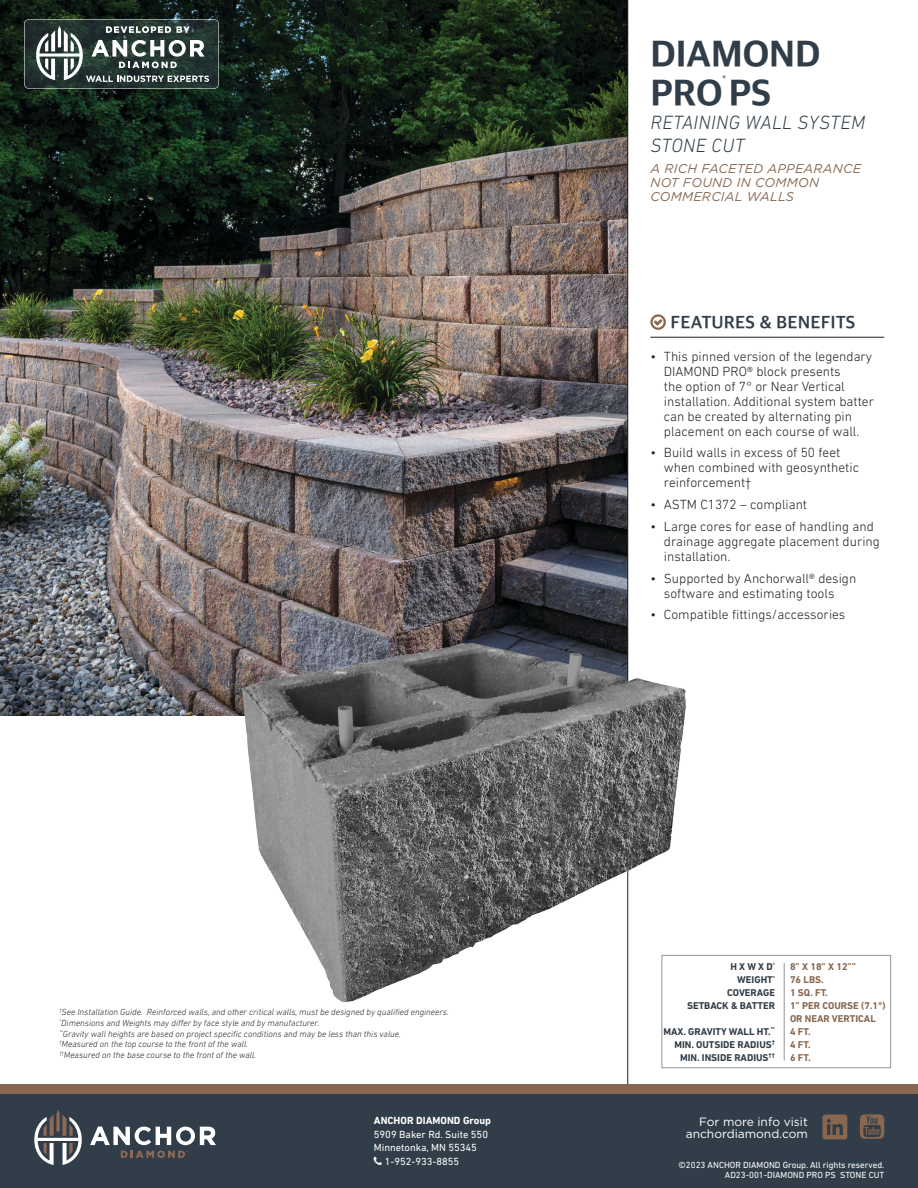
<style>
.page{position:relative;width:918px;height:1188px;background:#fff}
.page>*{position:absolute;margin:0;border:0;box-sizing:border-box;transform-origin:0 0}
.t1{font:800 37.5px/39px "Apple SD Gothic Neo";color:#313e49}
.t2{font:italic 300 19.5px/22.5px "DIN Next LT Pro";letter-spacing:.02em;color:#313e49}
.t3{font:700 18px "Apple SD Gothic Neo";color:#313e49}
.t4{font:300 13.5px/15px "DIN Next LT Pro";color:#231f20}
.t5{font:italic 12.75px/14.2px "Gotham";letter-spacing:.02em;color:#886750}
.t6{font:12px/12px "Gotham";color:#fff;text-align:right}
.t7{font:10.5px "DIN Next LT Pro";color:#fff}
.t8{font:700 10.5px "DIN Next LT Pro";color:#fff}
.t9{font:700 10.05px "DIN Next LT Pro";color:#313e49}
.t10{font:700 10.05px/12.9px "DIN Next LT Pro";color:#886750}
.t11{font:900 9.6px "Gotham";color:#313e49}
.t12{font:italic 300 9px/10.8px "DIN Next LT Pro";color:#231f20}
.t13{font:9px/10.5px "DIN Next LT Pro";color:#fff;text-align:right}
</style>
<div class="page">
<img style="left:0;top:0;width:627px;height:716px">
<hr style="left:627px;top:0;width:1px;height:1089px;background:#231f20">
<hr style="left:650px;top:337px;width:234px;height:1px;background:#231f20">
<svg style="left:650px;top:314px;width:16px;height:16px"></svg>
<svg style="left:24px;top:19px;width:195px;height:70px;background:#53605e"></svg>
<div style="left:0;top:1094px;width:918px;height:94px;background:#313e49"></div>
<div style="left:0;top:1084px;width:918px;height:10px;background:#886750"></div>
<svg style="left:90px;top:1127px;width:126px;height:18px"></svg>
<svg style="left:34px;top:1110px;width:48px;height:55px"></svg>
<svg style="left:121px;top:1151px;width:67px;height:7px"></svg>
<svg style="left:860px;top:1114px;width:24px;height:25px"></svg>
<svg style="left:822px;top:1115px;width:25px;height:24px"></svg>
<img style="left:192px;top:635px;width:507px;height:377px">
<div style="left:662px;top:955px;width:229px;height:113px;border:1px solid #949698"></div>
<hr style="left:784px;top:963px;width:1px;height:98px;background:#919396">
<p class="t12" style="left:59px;top:1006px;width:391px"><sup>†</sup>See Installation Guide. Reinforced walls, and other critical walls, must be designed by qualified engineers. <sup>*</sup>Dimensions and Weights may differ by face style and by manufacturer.<br><sup>**</sup>Gravity wall heights are based on project specific conditions and may be less than this value.<br><sup>†</sup>Measured on the top course to the front of the wall.<br><sup>††</sup>Measured on the base course to the front of the wall.</p>
<p class="t8" style="left:374px;top:1115px;width:119px">ANCHOR DIAMOND Group</p>
<p class="t7" style="left:374px;top:1128px;width:116px">5909 Baker Rd. Suite 550</p>
<p class="t7" style="left:374px;top:1142px;width:105px">Minnetonka, MN 55345</p>
<p class="t7" style="left:385px;top:1155px;width:76px">1-952-933-8855</p>
<h1 class="t1" style="left:650px;top:37px;width:172px">DIAMOND<br>PRO PS</h1>
<p class="t11" style="left:723px;top:72px;width:5px">®</p>
<h2 class="t2" style="left:650px;top:111px;width:216px">RETAINING WALL SYSTEM<br>STONE CUT</h2>
<p class="t5" style="left:650px;top:161px;width:212px">A RICH FACETED APPEARANCE<br>NOT FOUND IN COMMON<br>COMMERCIAL WALLS</p>
<h3 class="t3" style="left:671px;top:312px;width:186px">FEATURES &amp; BENEFITS</h3>
<p class="t4" style="left:664px;top:348px;width:212px;text-indent:-14px">• This pinned version of the legendary DIAMOND PRO® block presents<br>the option of 7° or Near Vertical installation. Additional system batter can be created by alternating pin placement on each course of wall.</p>
<p class="t4" style="left:664px;top:445px;width:197px;text-indent:-14px">• Build walls in excess of 50 feet when combined with geosynthetic reinforcement†</p>
<p class="t4" style="left:650px;top:497px;width:158px">• ASTM C1372 – compliant</p>
<p class="t4" style="left:664px;top:519px;width:217px;text-indent:-14px">• Large cores for ease of handling and drainage aggregate placement during installation.</p>
<p class="t4" style="left:664px;top:570px;width:194px;text-indent:-14px">• Supported by Anchorwall® design software and estimating tools</p>
<p class="t4" style="left:650px;top:607px;width:197px">• Compatible fittings/accessories</p>
<p class="t9" style="left:730px;top:961px;width:46px">H X W X D<sup>*</sup></p>
<p class="t10" style="left:790px;top:960px;width:67px">8” X 18” X 12””</p>
<p class="t9" style="left:737px;top:974px;width:39px">WEIGHT<sup>*</sup></p>
<p class="t10" style="left:790px;top:973px;width:35px">76 LBS.</p>
<p class="t9" style="left:727px;top:987px;width:49px">COVERAGE</p>
<p class="t10" style="left:790px;top:986px;width:39px">1 SQ. FT.</p>
<p class="t9" style="left:687px;top:1000px;width:89px">SETBACK &amp; BATTER</p>
<p class="t10" style="left:790px;top:999px;width:97px">1” PER COURSE (7.1°)<br>OR NEAR VERTICAL</p>
<p class="t9" style="left:663px;top:1025px;width:113px">MAX. GRAVITY WALL HT.<sup>**</sup></p>
<p class="t10" style="left:790px;top:1025px;width:22px">4 FT.</p>
<p class="t9" style="left:674px;top:1038px;width:102px">MIN. OUTSIDE RADIUS<sup>†</sup></p>
<p class="t10" style="left:790px;top:1038px;width:22px">4 FT.</p>
<p class="t9" style="left:680px;top:1051px;width:96px">MIN. INSIDE RADIUS<sup>††</sup></p>
<p class="t10" style="left:790px;top:1051px;width:22px">6 FT.</p>
<p class="t6" style="left:686px;top:1115px;width:124px">For more info visit anchordiamond.com</p>
<p class="t13" style="left:679px;top:1159px;width:207px">©2023 ANCHOR DIAMOND Group. All rights reserved.<br>AD23-001-DIAMOND PRO PS STONE CUT</p>
</div>
